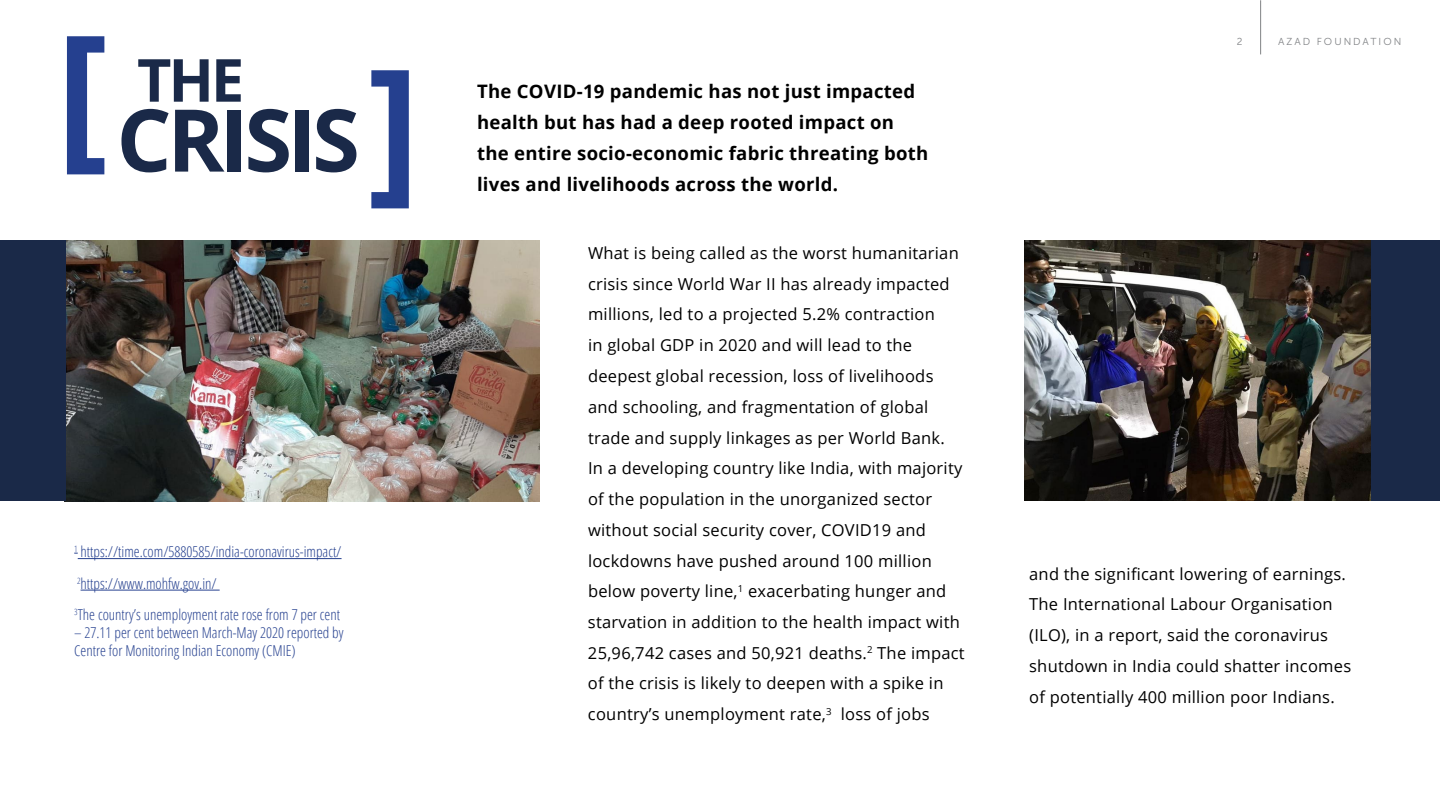
<style>
.page{position:relative;width:1440px;height:810px;background:#fff}
.page>*{position:absolute;margin:0;border:0;box-sizing:border-box;transform-origin:0 0}
.t1{font:700 86.62px "Open Sans";letter-spacing:-.05em;color:#1a2948}
.t2{font:700 59.4px "Open Sans";color:#1a2948}
.t3{font:700 18.6px/30.8px "Open Sans";letter-spacing:.015em;color:#000}
.t4{font:16.5px/30.8px "Open Sans";letter-spacing:.015em;color:#000}
.t5{font:300 condensed 15px/31.5px "Open Sans";color:#25408f}
.t6{font:10.12px "Museo Sans Cyrl 300";letter-spacing:.2em;color:#808285}
</style>
<div class="page">
<div style="left:1349px;top:240px;width:91px;height:260px;background:#1a2948"></div>
<hr style="left:1260px;top:0;width:1px;height:54px;background:#808285">
<hr style="left:78px;top:558px;width:264px;height:1px;background:#25408f">
<hr style="left:81px;top:590px;width:139px;height:1px;background:#25408f">
<img style="left:64px;top:240px;width:475px;height:261px">
<svg style="left:67px;top:36px;width:37px;height:138px"></svg>
<svg style="left:371px;top:70px;width:38px;height:138px"></svg>
<img style="left:1024px;top:240px;width:347px;height:260px">
<div style="left:0;top:240px;width:66px;height:260px;background:#1a2948"></div>
<h2 class="t2" style="left:137px;top:38px;width:109px">THE</h2>
<h1 class="t1" style="left:116px;top:79px;width:245px">CRISIS</h1>
<p class="t5" style="left:74px;top:536px;width:269px"><sup>1</sup> https://time.com/5880585/india-coronavirus-impact/<br><sup>2</sup>https://www.mohfw.gov.in/<br><sup>3</sup>The country’s unemployment rate rose from 7 per cent</p>
<p class="t5" style="left:74px;top:624px;width:271px;line-height:18px">– 27.11 per cent between March-May 2020 reported by<br>Centre for Monitoring Indian Economy (CMIE)</p>
<p class="t3" style="left:477px;top:76px;width:453px">The COVID-19 pandemic has not just impacted health but has had a deep rooted impact on the entire socio-economic fabric threating both lives and livelihoods across the world.</p>
<p class="t4" style="left:588px;top:237px;width:378px">What is being called as the worst humanitarian crisis since World War II has already impacted millions, led to a projected 5.2% contraction<br>in global GDP in 2020 and will lead to the deepest global recession, loss of livelihoods and schooling, and fragmentation of global trade and supply linkages as per World Bank.<br>In a developing country like India, with majority of the population in the unorganized sector without social security cover, COVID19 and lockdowns have pushed around 100 million below poverty line,<sup>1</sup> exacerbating hunger and starvation in addition to the health impact with 25,96,742 cases and 50,921 deaths.<sup>2</sup> The impact of the crisis is likely to deepen with a spike in country’s unemployment rate,<sup>3</sup> loss of jobs</p>
<p class="t6" style="left:1237px;top:37px;width:7px">2</p>
<p class="t6" style="left:1278px;top:37px;width:125px">AZAD FOUNDATION</p>
<p class="t4" style="left:1029px;top:558px;width:324px">and the significant lowering of earnings.<br>The International Labour Organisation (ILO), in a report, said the coronavirus shutdown in India could shatter incomes of potentially 400 million poor Indians.</p>
</div>
